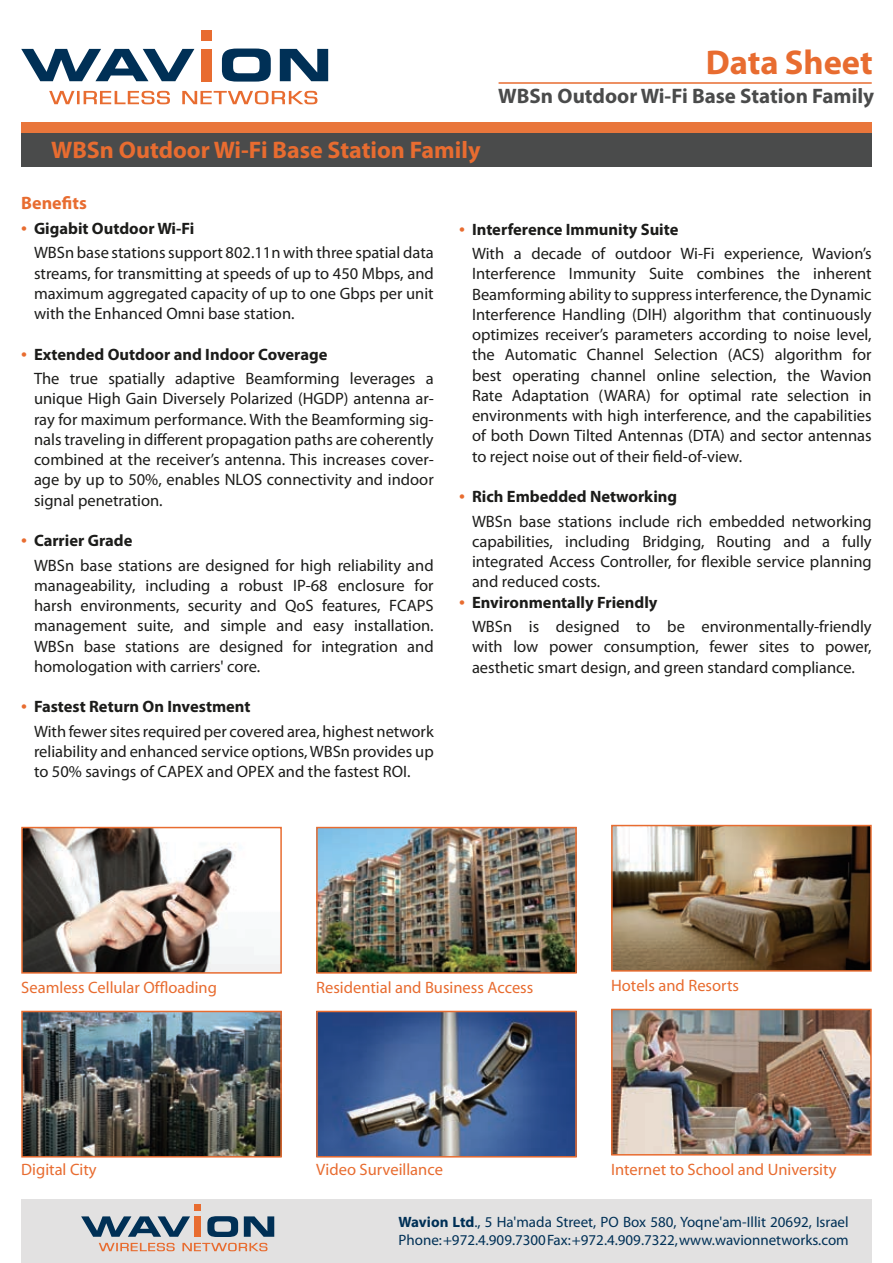
<style>
.page{position:relative;width:893px;height:1263px;background:#fff}
.page>*{position:absolute;margin:0;border:0;box-sizing:border-box;transform-origin:0 0}
.t1{font:700 34.5px "Myriad";color:#e86c30}
.t2{font:700 24px "Myriad Pro";color:#e86c30}
.t3{font:700 21px "Myriad Pro";color:#4a4b4b}
.t4{font:700 18px "Myriad";color:#e86c30}
.t5{font:16.5px/20.2px "Myriad Pro";color:#1c1c1a}
.t6{font:16.5px "Myriad";color:#e86c30}
.t7{font:15px/18px "Myriad Pro";color:#003056}
.s1{font-size:21px;color:#e86c30}
.s2{font-weight:700}
</style>
<div class="page">
<svg style="left:21px;top:49px;width:173px;height:32px"></svg>
<svg style="left:222px;top:49px;width:49px;height:33px"></svg>
<svg style="left:280px;top:49px;width:48px;height:32px"></svg>
<div style="left:201px;top:49px;width:11px;height:32px;background:#e86c30"></div>
<div style="left:21px;top:1199px;width:851px;height:64px;background:#e2e1e1"></div>
<svg style="left:81px;top:1216px;width:109px;height:21px"></svg>
<svg style="left:207px;top:1216px;width:31px;height:21px"></svg>
<svg style="left:244px;top:1216px;width:30px;height:21px"></svg>
<div style="left:194px;top:1216px;width:7px;height:21px;background:#e86c30"></div>
<hr style="left:499px;top:82px;width:373px;height:2px;background:#e86c30">
<div style="left:201px;top:30px;width:11px;height:11px;background:#e86c30"></div>
<svg style="left:49px;top:91px;width:268px;height:13px"></svg>
<div style="left:194px;top:1204px;width:7px;height:7px;background:#e86c30"></div>
<svg style="left:99px;top:1243px;width:169px;height:8px"></svg>
<div style="left:21px;top:122px;width:851px;height:12px;background:#e9763b"></div>
<div style="left:21px;top:133px;width:851px;height:34px;background:#4a4b4b"></div>
<img style="left:614px;top:828px;width:255px;height:141px">
<div style="left:611px;top:825px;width:261px;height:147px;border:2px solid #e86c30"></div>
<img style="left:614px;top:1012px;width:255px;height:140px">
<div style="left:611px;top:1009px;width:261px;height:146px;border:2px solid #e86c30"></div>
<img style="left:24px;top:830px;width:255px;height:141px">
<div style="left:21px;top:827px;width:261px;height:147px;border:2px solid #e86c30"></div>
<img style="left:24px;top:1014px;width:255px;height:140px">
<div style="left:21px;top:1011px;width:261px;height:146px;border:2px solid #e86c30"></div>
<img style="left:319px;top:830px;width:255px;height:141px">
<div style="left:316px;top:827px;width:261px;height:147px;border:2px solid #e86c30"></div>
<img style="left:319px;top:1014px;width:255px;height:140px">
<div style="left:316px;top:1011px;width:261px;height:146px;border:2px solid #e86c30"></div>
<h1 class="t1" style="left:706px;top:44px;width:168px">Data Sheet</h1>
<h2 class="t2" style="left:51px;top:134px;width:431px">WBSn Outdoor Wi-Fi Base Station Family</h2>
<p class="t3" style="left:498px;top:83px;width:377px">WBSn Outdoor Wi-Fi Base Station Family</p>
<p class="t4" style="left:21px;top:194px;width:67px">Benefits</p>
<p class="t5" style="left:34px;top:216px;width:401px;line-height:24.5px;text-indent:-13px"><span class="s1">•</span> <span class="s2">Gigabit Outdoor Wi-Fi<br></span>WBSn base stations support 802.11n with three spatial data</p>
<p class="t5" style="left:34px;top:263px;width:401px;text-align:justify">streams, for transmitting at speeds of up to 450 Mbps, and maximum aggregated capacity of up to one Gbps per unit with the Enhanced Omni base station.</p>
<p class="t5" style="left:34px;top:342px;width:401px;line-height:24.5px;text-indent:-13px"><span class="s1">•</span> <span class="s2">Extended Outdoor and Indoor Coverage<br></span>The true spatially adaptive Beamforming leverages a</p>
<p class="t5" style="left:34px;top:388px;width:401px;text-align:justify">unique High Gain Diversely Polarized (HGDP) antenna ar&shy;ray for maximum performance. With the Beamforming sig&shy;nals traveling in different propagation paths are coherently combined at the receiver’s antenna. This increases cover&shy;age by up to 50%, enables NLOS connectivity and indoor signal penetration.</p>
<p class="t5" style="left:34px;top:528px;width:401px;line-height:24.5px;text-indent:-13px"><span class="s1">•</span> <span class="s2">Carrier Grade<br></span>WBSn base stations are designed for high reliability and</p>
<p class="t5" style="left:34px;top:575px;width:401px;text-align:justify">manageability, including a robust IP-68 enclosure for harsh environments, security and QoS features, FCAPS management suite, and simple and easy installation.<br>WBSn base stations are designed for integration and homologation with carriers' core.</p>
<p class="t5" style="left:34px;top:694px;width:401px;line-height:24.5px;text-indent:-13px"><span class="s1">•</span> <span class="s2">Fastest Return On Investment<br></span>With fewer sites required per covered area, highest network</p>
<p class="t5" style="left:34px;top:741px;width:401px">reliability and enhanced service options, WBSn provides up to 50% savings of CAPEX and OPEX and the fastest ROI.</p>
<p class="t5" style="left:472px;top:217px;width:401px;line-height:24.5px;text-indent:-13px"><span class="s1">•</span> <span class="s2">Interference Immunity Suite<br></span>With a decade of outdoor Wi-Fi experience, Wavion’s</p>
<p class="t5" style="left:472px;top:263px;width:401px;text-align:justify">Interference Immunity Suite combines the inherent Beamforming ability to suppress interference, the Dynamic Interference Handling (DIH) algorithm that continuously optimizes receiver’s parameters according to noise level, the Automatic Channel Selection (ACS) algorithm for best operating channel online selection, the Wavion Rate Adaptation (WARA) for optimal rate selection in environments with high interference, and the capabilities of both Down Tilted Antennas (DTA) and sector antennas to reject noise out of their field-of-view.</p>
<p class="t5" style="left:472px;top:484px;width:401px;line-height:24.6px;text-indent:-13px"><span class="s1">•</span> <span class="s2">Rich Embedded Networking<br></span>WBSn base stations include rich embedded networking</p>
<p class="t5" style="left:472px;top:531px;width:401px;text-align:justify">capabilities, including Bridging, Routing and a fully integrated Access Controller, for flexible service planning and reduced costs.</p>
<p class="t5" style="left:472px;top:590px;width:401px;line-height:24.5px;text-indent:-13px"><span class="s1">•</span> <span class="s2">Environmentally Friendly<br></span>WBSn is designed to be environmentally-friendly</p>
<p class="t5" style="left:472px;top:636px;width:401px">with low power consumption, fewer sites to power, aesthetic smart design, and green standard compliance.</p>
<p class="t6" style="left:21px;top:979px;width:197px">Seamless Cellular Offloading</p>
<p class="t6" style="left:21px;top:1161px;width:77px">Digital City</p>
<p class="t6" style="left:316px;top:979px;width:219px">Residential and Business Access</p>
<p class="t6" style="left:316px;top:1161px;width:128px">Video Surveillance</p>
<p class="t6" style="left:611px;top:977px;width:129px">Hotels and Resorts</p>
<p class="t6" style="left:611px;top:1161px;width:227px">Internet to School and University</p>
<p class="t7" style="left:399px;top:1213px;width:452px"><span class="s2">Wavion Ltd</span>., 5 Ha'mada Street, PO Box 580, Yoqne'am-Illit 20692, Israel<br>Phone: +972.4.909.7300 Fax: +972.4.909.7322, www.wavionnetworks.com</p>
</div>
